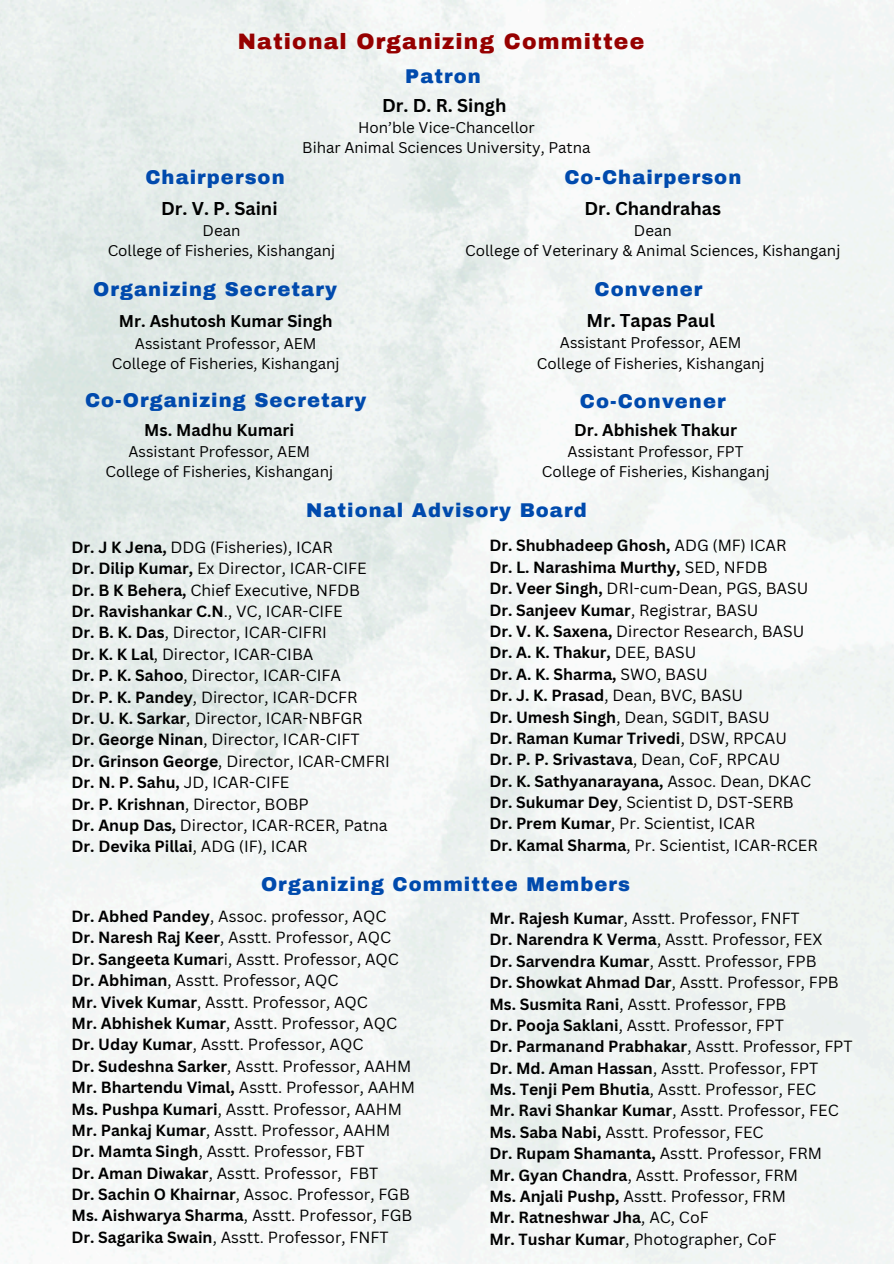
<style>
.page{position:relative;width:894px;height:1264px;background:#fff}
.page>*{position:absolute;margin:0;border:0;box-sizing:border-box;transform-origin:0 0}
.t1{font:900 21.9px "Archivo";letter-spacing:.055em;color:#960000}
.t2{font:900 19.5px "Archivo";letter-spacing:.055em;color:#004aad}
.t3{font:700 18.15px "Canva Sans";color:#000}
.t4{font:700 16.65px "Canva Sans";color:#000}
.t5{font:15.75px "Canva Sans";color:#000}
.t6{font:700 15.75px "Canva Sans";color:#000}
.t7{font:15.15px "Canva Sans";color:#000}
.s1{font-weight:700}
.s2{font-weight:400}
</style>
<div class="page">
<h1 class="t1" style="left:238px;top:30px;width:407px">National Organizing Committee</h1>
<p class="t2" style="left:405px;top:66px;width:77px">Patron</p>
<h2 class="t3" style="left:382px;top:92px;width:126px">Dr. D. R. Singh</h2>
<p class="t7" style="left:358px;top:117px;width:178px">Hon’ble Vice-Chancellor</p>
<p class="t7" style="left:302px;top:137px;width:290px">Bihar Animal Sciences University, Patna</p>
<h2 class="t2" style="left:145px;top:166px;width:141px">Chairperson</h2>
<h2 class="t3" style="left:161px;top:195px;width:118px">Dr. V. P. Saini</h2>
<p class="t7" style="left:202px;top:220px;width:39px">Dean</p>
<p class="t7" style="left:108px;top:240px;width:229px">College of Fisheries, Kishanganj</p>
<h2 class="t2" style="left:93px;top:279px;width:245px">Organizing Secretary</h2>
<p class="t4" style="left:119px;top:309px;width:215px">Mr. Ashutosh Kumar Singh</p>
<p class="t7" style="left:135px;top:332px;width:183px">Assistant Professor, AEM</p>
<p class="t7" style="left:112px;top:353px;width:229px">College of Fisheries, Kishanganj</p>
<h2 class="t2" style="left:85px;top:389px;width:283px">Co-Organizing Secretary</h2>
<p class="t4" style="left:144px;top:418px;width:151px">Ms. Madhu Kumari</p>
<p class="t7" style="left:128px;top:441px;width:183px">Assistant Professor, AEM</p>
<p class="t7" style="left:105px;top:461px;width:229px">College of Fisheries, Kishanganj</p>
<p class="t2" style="left:564px;top:166px;width:178px">Co-Chairperson</p>
<p class="t3" style="left:584px;top:195px;width:138px">Dr. Chandrahas</p>
<p class="t7" style="left:633px;top:220px;width:39px">Dean</p>
<p class="t7" style="left:465px;top:240px;width:376px">College of Veterinary &amp; Animal Sciences, Kishanganj</p>
<h2 class="t2" style="left:594px;top:279px;width:109px">Convener</h2>
<p class="t3" style="left:586px;top:308px;width:130px">Mr. Tapas Paul</p>
<p class="t7" style="left:559px;top:332px;width:183px">Assistant Professor, AEM</p>
<p class="t7" style="left:536px;top:352px;width:229px">College of Fisheries, Kishanganj</p>
<h2 class="t2" style="left:579px;top:390px;width:147px">Co-Convener</h2>
<p class="t4" style="left:574px;top:418px;width:164px">Dr. Abhishek Thakur</p>
<p class="t7" style="left:567px;top:441px;width:177px">Assistant Professor, FPT</p>
<p class="t7" style="left:541px;top:461px;width:229px">College of Fisheries, Kishanganj</p>
<p class="t2" style="left:306px;top:499px;width:282px">National Advisory Board</p>
<p class="t5" style="left:72px;top:536px;width:263px"><span class="s1">Dr. J K Jena,</span> DDG (Fisheries), ICAR</p>
<p class="t5" style="left:72px;top:557px;width:296px"><span class="s1">Dr. Dilip Kumar,</span> Ex Director, ICAR-CIFE</p>
<p class="t5" style="left:72px;top:579px;width:290px"><span class="s1">Dr. B K Behera,</span> Chief Executive, NFDB</p>
<p class="t6" style="left:72px;top:600px;width:272px">Dr. Ravishankar C.N<span class="s2">., VC, ICAR-CIFE</span></p>
<p class="t5" style="left:72px;top:621px;width:257px"><span class="s1">Dr. B. K. Das</span>, Director, ICAR-CIFRI</p>
<p class="t5" style="left:72px;top:643px;width:243px"><span class="s1">Dr. K. K Lal</span>, Director, ICAR-CIBA</p>
<p class="t5" style="left:72px;top:664px;width:271px"><span class="s1">Dr. P. K. Sahoo</span>, Director, ICAR-CIFA</p>
<p class="t5" style="left:72px;top:685px;width:287px"><span class="s1">Dr. P. K. Pandey</span>, Director, ICAR-DCFR</p>
<p class="t5" style="left:72px;top:707px;width:292px"><span class="s1">Dr. U. K. Sarkar</span>, Director, ICAR-NBFGR</p>
<p class="t5" style="left:72px;top:728px;width:289px"><span class="s1">Dr. George Ninan</span>, Director, ICAR-CIFT</p>
<p class="t5" style="left:72px;top:750px;width:320px"><span class="s1">Dr. Grinson George</span>, Director, ICAR-CMFRI</p>
<p class="t6" style="left:72px;top:771px;width:219px">Dr. N. P. Sahu, <span class="s2">JD, ICAR-CIFE</span></p>
<p class="t5" style="left:72px;top:792px;width:239px"><span class="s1">Dr. P. Krishnan</span>, Director, BOBP</p>
<p class="t5" style="left:72px;top:814px;width:317px"><span class="s1">Dr. Anup Das,</span> Director, ICAR-RCER, Patna</p>
<p class="t6" style="left:72px;top:835px;width:237px">Dr. Devika Pillai<span class="s2">, ADG (IF), ICAR</span></p>
<p class="t6" style="left:489px;top:534px;width:298px">Dr. Shubhadeep Ghosh, <span class="s2">ADG (MF) ICAR</span></p>
<p class="t6" style="left:489px;top:556px;width:280px">Dr. L. Narashima Murthy, <span class="s2">SED, NFDB</span></p>
<p class="t5" style="left:489px;top:577px;width:320px"><span class="s1">Dr. Veer Singh,</span> DRI-cum-Dean, PGS, BASU</p>
<p class="t6" style="left:489px;top:598px;width:270px">Dr. Sanjeev Kumar<span class="s2">, Registrar, BASU</span></p>
<p class="t5" style="left:489px;top:620px;width:316px"><span class="s1">Dr. V. K. Saxena,</span> Director Research, BASU</p>
<p class="t6" style="left:489px;top:641px;width:209px">Dr. A. K. Thakur, <span class="s2">DEE, BASU</span></p>
<p class="t6" style="left:489px;top:663px;width:220px">Dr. A. K. Sharma, <span class="s2">SWO, BASU</span></p>
<p class="t5" style="left:489px;top:684px;width:255px"><span class="s1">Dr. J. K. Prasad</span>, Dean, BVC, BASU</p>
<p class="t5" style="left:489px;top:705px;width:282px"><span class="s1">Dr. Umesh Singh</span>, Dean, SGDIT, BASU</p>
<p class="t6" style="left:489px;top:727px;width:299px">Dr. Raman Kumar Trivedi<span class="s2">, DSW, RPCAU</span></p>
<p class="t6" style="left:489px;top:748px;width:292px">Dr. P. P. Srivastava<span class="s2">, Dean, CoF, RPCAU</span></p>
<p class="t6" style="left:489px;top:769px;width:323px">Dr. K. Sathyanarayana, <span class="s2">Assoc. Dean, DKAC</span></p>
<p class="t5" style="left:489px;top:791px;width:306px"><span class="s1">Dr. Sukumar Dey</span>, Scientist D, DST-SERB</p>
<p class="t5" style="left:489px;top:812px;width:267px"><span class="s1">Dr. Prem Kumar</span>, Pr. Scientist, ICAR</p>
<p class="t5" style="left:489px;top:834px;width:330px"><span class="s1">Dr. Kamal Sharma</span>, Pr. Scientist, ICAR-RCER</p>
<h2 class="t2" style="left:261px;top:874px;width:370px">Organizing Committee Members</h2>
<p class="t5" style="left:72px;top:905px;width:316px"><span class="s1">Dr. Abhed Pandey</span>, Assoc. professor, AQC</p>
<p class="t5" style="left:72px;top:926px;width:321px"><span class="s1">Dr. Naresh Raj Keer</span>, Asstt. Professor, AQC</p>
<p class="t5" style="left:72px;top:948px;width:329px"><span class="s1">Dr. Sangeeta Kumar</span>i, Asstt. Professor, AQC</p>
<p class="t5" style="left:72px;top:969px;width:268px"><span class="s1">Dr. Abhiman</span>, Asstt. Professor, AQC</p>
<p class="t5" style="left:72px;top:990px;width:298px"><span class="s1">Mr. Vivek Kumar</span>, Asstt. Professor, AQC</p>
<p class="t5" style="left:72px;top:1012px;width:327px"><span class="s1">Mr. Abhishek Kumar</span>, Asstt. Professor, AQC</p>
<p class="t5" style="left:72px;top:1033px;width:293px"><span class="s1">Dr. Uday Kumar</span>, Asstt. Professor, AQC</p>
<p class="t5" style="left:72px;top:1054px;width:341px"><span class="s1">Dr. Sudeshna Sarker</span>, Asstt. Professor, AAHM</p>
<p class="t5" style="left:72px;top:1076px;width:345px"><span class="s1">Mr. Bhartendu Vimal,</span> Asstt. Professor, AAHM</p>
<p class="t5" style="left:72px;top:1097px;width:332px"><span class="s1">Ms. Pushpa Kumari</span>, Asstt. Professor, AAHM</p>
<p class="t5" style="left:72px;top:1119px;width:320px"><span class="s1">Mr. Pankaj Kumar</span>, Asstt. Professor, AAHM</p>
<p class="t5" style="left:72px;top:1140px;width:294px"><span class="s1">Dr. Mamta Singh</span>, Asstt. Professor, FBT</p>
<p class="t5" style="left:72px;top:1161px;width:308px"><span class="s1">Dr. Aman Diwakar</span>, Asstt. Professor, FBT</p>
<p class="t5" style="left:72px;top:1183px;width:339px"><span class="s1">Dr. Sachin O Khairnar</span>, Assoc. Professor, FGB</p>
<p class="t5" style="left:72px;top:1204px;width:342px"><span class="s1">Ms. Aishwarya Sharma</span>, Asstt. Professor, FGB</p>
<p class="t5" style="left:72px;top:1225px;width:318px"><span class="s1">Dr. Sagarika Swain</span>, Asstt. Professor, FNFT</p>
<p class="t5" style="left:489px;top:907px;width:312px"><span class="s1">Mr. Rajesh Kumar</span>, Asstt. Professor, FNFT</p>
<p class="t5" style="left:489px;top:928px;width:334px"><span class="s1">Dr. Narendra K Verma</span>, Asstt. Professor, FEX</p>
<p class="t5" style="left:489px;top:949px;width:328px"><span class="s1">Dr. Sarvendra Kumar</span>, Asstt. Professor, FPB</p>
<p class="t5" style="left:489px;top:971px;width:351px"><span class="s1">Dr. Showkat Ahmad Dar</span>, Asstt. Professor, FPB</p>
<p class="t5" style="left:489px;top:992px;width:298px"><span class="s1">Ms. Susmita Rani</span>, Asstt. Professor, FPB</p>
<p class="t5" style="left:489px;top:1014px;width:296px"><span class="s1">Dr. Pooja Saklani</span>, Asstt. Professor, FPT</p>
<p class="t6" style="left:489px;top:1035px;width:365px">Dr. Parmanand Prabhakar<span class="s2">, Asstt. Professor, FPT</span></p>
<p class="t5" style="left:489px;top:1056px;width:330px"><span class="s1">Dr. Md. Aman Hassan</span>, Asstt. Professor, FPT</p>
<p class="t5" style="left:489px;top:1078px;width:328px"><span class="s1">Ms. Tenji Pem Bhutia</span>, Asstt. Professor, FEC</p>
<p class="t5" style="left:489px;top:1099px;width:351px"><span class="s1">Mr. Ravi Shankar Kumar</span>, Asstt. Professor, FEC</p>
<p class="t5" style="left:489px;top:1120px;width:276px"><span class="s1">Ms. Saba Nabi,</span> Asstt. Professor, FEC</p>
<p class="t5" style="left:489px;top:1142px;width:334px"><span class="s1">Dr. Rupam Shamanta,</span> Asstt. Professor, FRM</p>
<p class="t5" style="left:489px;top:1163px;width:310px"><span class="s1">Mr. Gyan Chandra</span>, Asstt. Professor, FRM</p>
<p class="t5" style="left:489px;top:1185px;width:298px"><span class="s1">Ms. Anjali Pushp,</span> Asstt. Professor, FRM</p>
<h2 class="t6" style="left:489px;top:1206px;width:221px">Mr. Ratneshwar Jha<span class="s2">, AC, CoF</span></h2>
<p class="t5" style="left:489px;top:1227px;width:289px"><span class="s1">Mr. Tushar Kumar</span>, Photographer, CoF</p>
</div>
